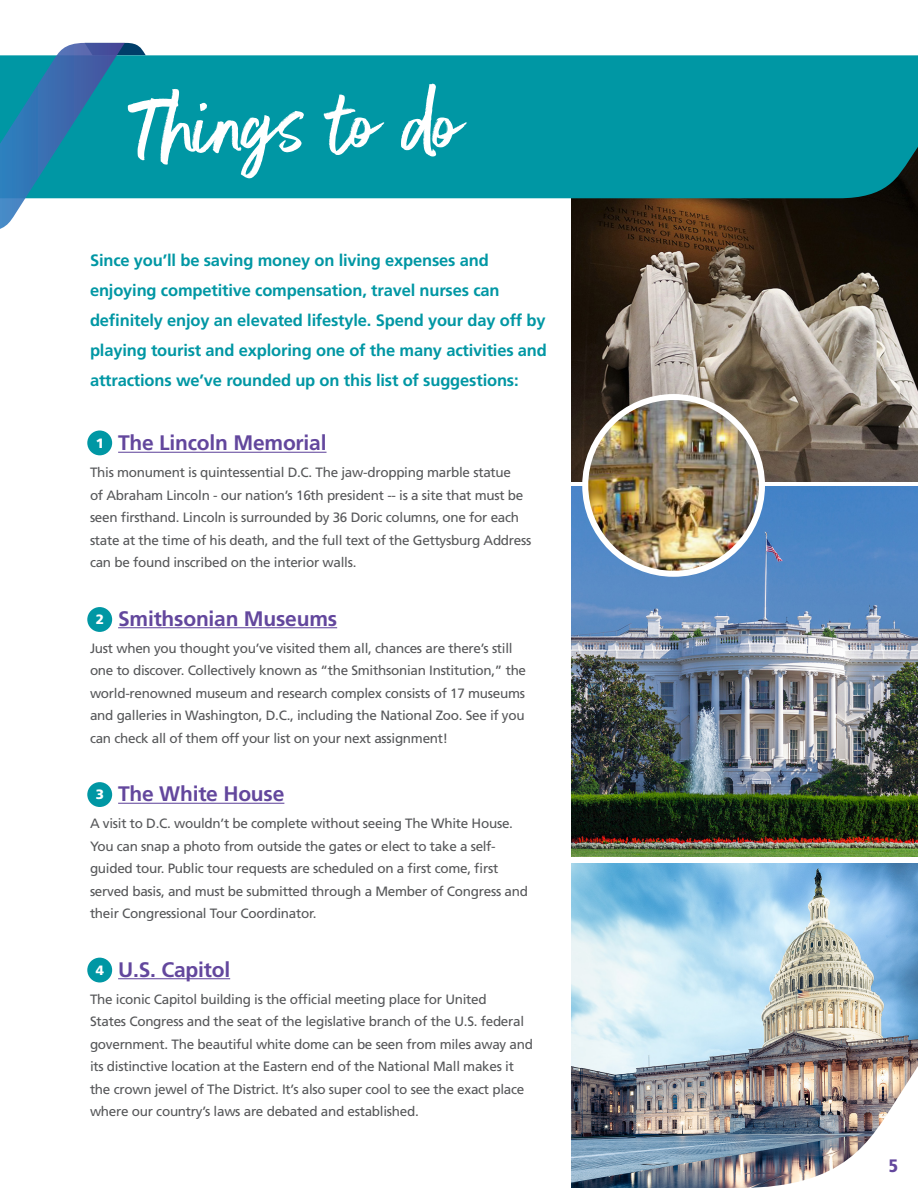
<style>
.page{position:relative;width:918px;height:1188px;background:#fff}
.page>*{position:absolute;margin:0;border:0;box-sizing:border-box;transform-origin:0 0}
.City_Guide_-_Section{font:105px "Better Times";letter-spacing:-.01em;color:#fff}
.City_Guide_-_Attract{font:700 21px "Frutiger LT Pro";letter-spacing:-.01em;color:#63479d}
.t1{font:900 condensed 18px "Frutiger LT Pro";color:#63479d}
.City_Guide_-_Section-2{font:700 16.5px/30px "Frutiger LT Pro";letter-spacing:-.01em;color:#0097a4}
.City_Guide_-_Attract-2{font:13.5px/22.5px "Frutiger LT Pro";letter-spacing:-.02em;color:#565759}
.CityGuide_-_Bullet_C{font:900 13.5px "Frutiger LT Pro";color:#fff}
</style>
<div class="page">
<img style="left:571px;top:198px;width:347px;height:283px">
<img style="left:571px;top:487px;width:347px;height:369px">
<img style="left:571px;top:864px;width:347px;height:324px">
<img style="left:585px;top:397px;width:177px;height:177px;border-radius:88px">
<div style="left:582px;top:394px;width:183px;height:183px;border:6px solid #fff;border-radius:50%"></div>
<div style="left:146px;top:55px;width:772px;height:143px;background:#0097a4"></div>
<svg style="left:0;top:43px;width:146px;height:186px"></svg>
<img style="left:740px;top:1036px;width:178px;height:152px">
<hr style="left:118px;top:452px;width:209px;height:1px;background:#63479d">
<hr style="left:118px;top:627px;width:219px;height:1px;background:#63479d">
<hr style="left:118px;top:803px;width:166px;height:1px;background:#63479d">
<hr style="left:118px;top:978px;width:112px;height:1px;background:#63479d">
<div style="left:87px;top:607px;width:25px;height:25px;background:#0097a4;border-radius:50%"></div>
<div style="left:87px;top:782px;width:25px;height:25px;background:#0097a4;border-radius:50%"></div>
<div style="left:87px;top:431px;width:25px;height:24px;background:#0097a4;border-radius:50%"></div>
<div style="left:87px;top:958px;width:25px;height:24px;background:#0097a4;border-radius:50%"></div>
<p class="City_Guide_-_Section" style="left:130px;top:68px;width:335px">Things to do</p>
<p class="City_Guide_-_Section-2" style="left:90px;top:245px;width:458px">Since you’ll be saving money on living expenses and enjoying competitive compensation, travel nurses can definitely enjoy an elevated lifestyle. Spend your day off by playing tourist and exploring one of the many activities and attractions we’ve rounded up on this list of suggestions:</p>
<p class="City_Guide_-_Attract" style="left:118px;top:430px;width:210px">The Lincoln Memorial</p>
<p class="City_Guide_-_Attract-2" style="left:90px;top:461px;width:443px">This monument is quintessential D.C. The jaw-dropping marble statue<br>of Abraham Lincoln - our nation’s 16th president -- is a site that must be seen firsthand. Lincoln is surrounded by 36 Doric columns, one for each state at the time of his death, and the full text of the Gettysburg Address can be found inscribed on the interior walls.</p>
<p class="CityGuide_-_Bullet_C" style="left:96px;top:435px;width:10px">1</p>
<p class="City_Guide_-_Attract" style="left:118px;top:606px;width:221px">Smithsonian Museums</p>
<p class="City_Guide_-_Attract-2" style="left:90px;top:637px;width:438px">Just when you thought you’ve visited them all, chances are there’s still one to discover. Collectively known as “the Smithsonian Institution,” the world-renowned museum and research complex consists of 17 museums and galleries in Washington, D.C., including the National Zoo. See if you can check all of them off your list on your next assignment!</p>
<p class="City_Guide_-_Attract" style="left:118px;top:781px;width:168px">The White House</p>
<p class="City_Guide_-_Attract-2" style="left:90px;top:812px;width:440px">A visit to D.C. wouldn’t be complete without seeing The White House.<br>You can snap a photo from outside the gates or elect to take a self&shy;guided tour. Public tour requests are scheduled on a first come, first served basis, and must be submitted through a Member of Congress and their Congressional Tour Coordinator.</p>
<p class="City_Guide_-_Attract" style="left:118px;top:957px;width:114px">U.S. Capitol</p>
<p class="City_Guide_-_Attract-2" style="left:90px;top:988px;width:445px">The iconic Capitol building is the official meeting place for United<br>States Congress and the seat of the legislative branch of the U.S. federal government. The beautiful white dome can be seen from miles away and its distinctive location at the Eastern end of the National Mall makes it the crown jewel of The District. It’s also super cool to see the exact place where our country’s laws are debated and established.</p>
<p class="CityGuide_-_Bullet_C" style="left:96px;top:611px;width:10px">2</p>
<p class="CityGuide_-_Bullet_C" style="left:96px;top:786px;width:10px">3</p>
<p class="CityGuide_-_Bullet_C" style="left:96px;top:962px;width:10px">4</p>
<p class="t1" style="left:889px;top:1155px;width:11px">5</p>
</div>
